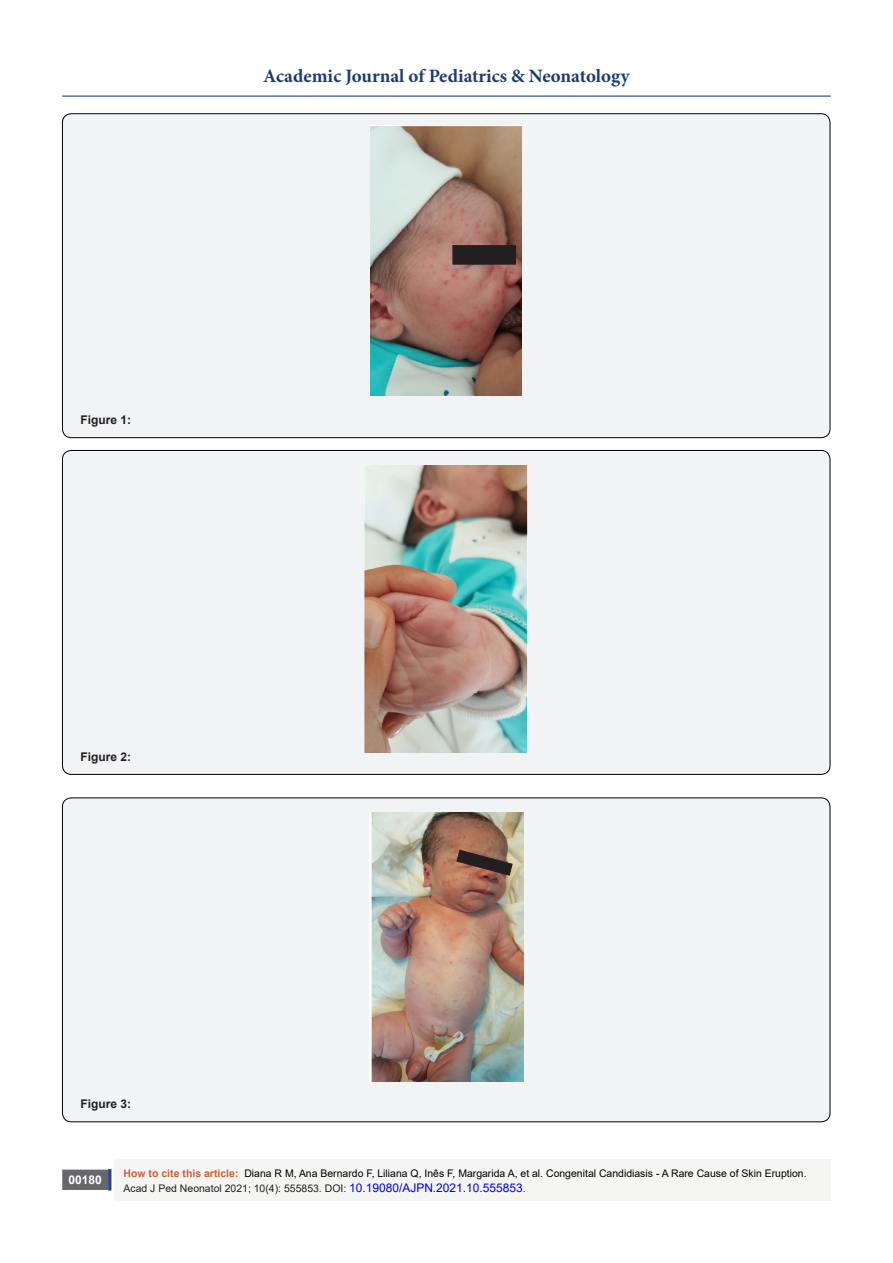
<style>
.page{position:relative;width:893px;height:1263px;background:#fff}
.page>*{position:absolute;margin:0;border:0;box-sizing:border-box;transform-origin:0 0}
.t1{font:700 18.9px "Minion Pro";color:#1d3c77}
.t2{font:700 12px "Arial";color:#231f20}
.t3{font:700 12px "Arial";color:#fff}
.t4{font:10.5px/15px "Arial";color:#000}
.s1{font-weight:700;color:#ca6035}
.s2{color:#231f20}
.s3{font-size:12px;color:#00f}
.s4{color:#00f}
</style>
<div class="page">
<div style="left:115px;top:1160px;width:716px;height:41px;background:#f5f5f4"></div>
<div style="left:63px;top:1170px;width:44px;height:19px;background:#68676a"></div>
<div style="left:62px;top:1169px;width:46px;height:21px;border:2px solid #68676a"></div>
<div style="left:108px;top:1169px;width:3px;height:21px;background:#1c6d90;border:2px solid #253f8e"></div>
<hr style="left:62px;top:96px;width:769px;height:1px;background:#253f8e">
<div style="left:62px;top:114px;width:768px;height:324px;background:#f2f3f4;border-radius:9px"></div>
<img style="left:371px;top:125px;width:151px;height:270px">
<div style="left:62px;top:450px;width:768px;height:324px;background:#f2f3f4;border-radius:9px"></div>
<img style="left:365px;top:465px;width:162px;height:287px">
<div style="left:62px;top:798px;width:768px;height:324px;background:#f2f3f4;border-radius:9px"></div>
<img style="left:369px;top:812px;width:154px;height:269px">
<div style="left:453px;top:246px;width:63px;height:18px;background:#231f20"></div>
<svg style="left:457px;top:850px;width:55px;height:25px"></svg>
<p class="t2" style="left:81px;top:411px;width:52px">Figure 1:</p>
<p class="t2" style="left:81px;top:748px;width:52px">Figure 2:</p>
<h1 class="t1" style="left:263px;top:63px;width:368px">Academic Journal of Pediatrics &amp; Neonatology</h1>
<p class="t2" style="left:81px;top:1095px;width:52px">Figure 3:</p>
<p class="t3" style="left:68px;top:1171px;width:35px">00180</p>
<p class="t4" style="left:124px;top:1165px;width:685px"><span class="s1">How to cite this article:</span> Diana R M, Ana Bernardo F, Liliana Q, Inês F, Margarida A, et al. Congenital Candidiasis - A Rare Cause of Skin Eruption<span class="s2">.<br>Acad J Ped Neonatol 2021; 10(4): 555853. DOI:</span> <span class="s3">10.19080/AJPN.2021.10.555853</span><span class="s4">.</span></p>
</div>
